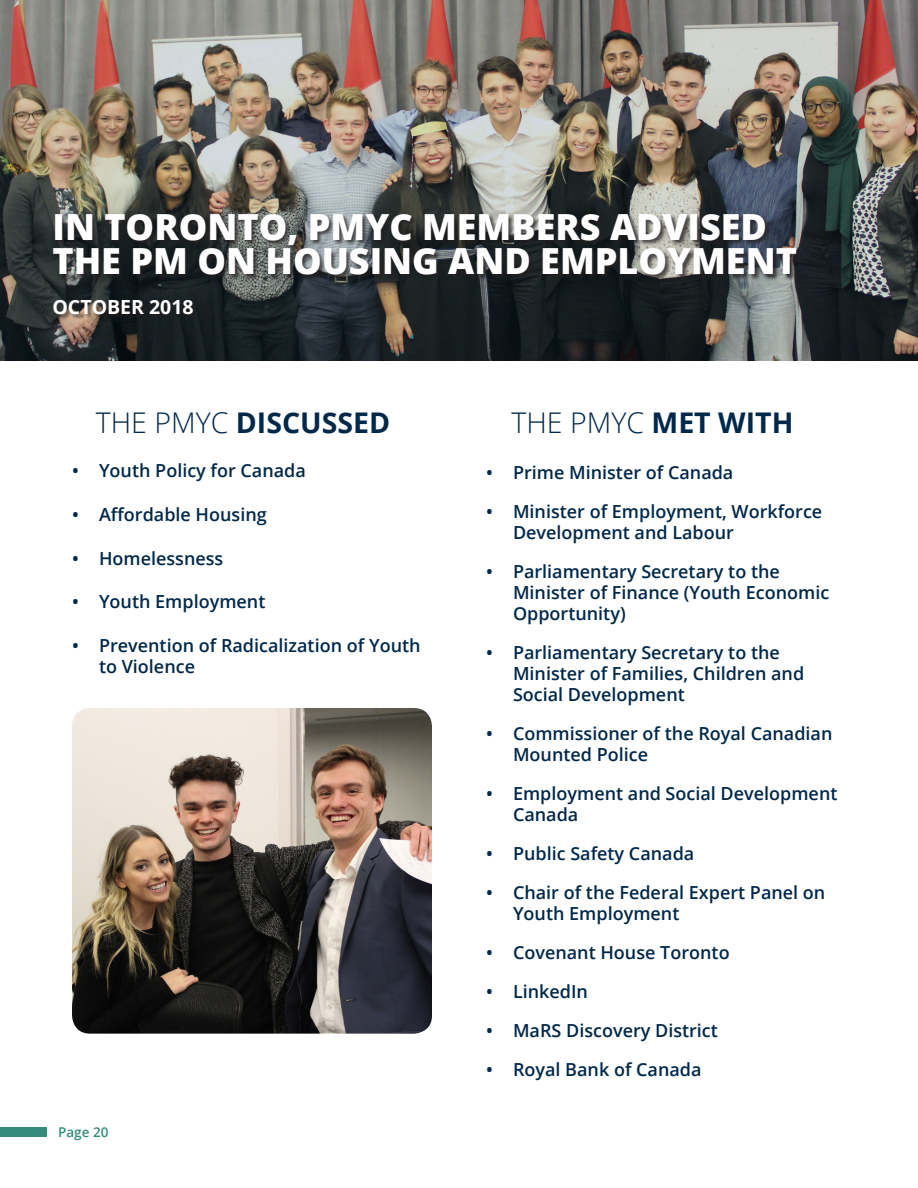
<style>
.page{position:relative;width:918px;height:1188px;background:#fff}
.page>*{position:absolute;margin:0;border:0;box-sizing:border-box;transform-origin:0 0}
.t1{font:800 36px/34.5px "Open Sans";color:#fff}
.t2{font:700 28.5px "Open Sans";color:#00284a}
.t3{font:300 28.5px "Open Sans";color:#00284a}
.t4{font:700 19.5px "Open Sans";color:#fff}
.t5{font:600 18px/21px "Open Sans";color:#00284a}
.t6{font:600 13.5px "Open Sans";color:#368c7a}
.s1{font-weight:300}
.s2{font-weight:700}
</style>
<div class="page">
<div style="left:0;top:1127px;width:47px;height:10px;background:#368c7a"></div>
<img style="left:0;top:0;width:918px;height:361px">
<div style="left:53px;top:213px;width:749px;height:68px;background:#231f20;opacity:.75"></div>
<div style="left:53px;top:300px;width:146px;height:21px;background:#231f20;opacity:.75"></div>
<img style="left:72px;top:708px;width:360px;height:326px">
<h1 class="t1" style="left:52px;top:208px;width:746px">IN TORONTO, PMYC MEMBERS ADVISED<br>THE PM ON HOUSING AND EMPLOYMENT</h1>
<p class="t4" style="left:52px;top:293px;width:143px">OCTOBER 2018</p>
<h2 class="t2" style="left:96px;top:403px;width:296px"><span class="s1">THE PMYC</span> DISCUSSED</h2>
<h2 class="t3" style="left:512px;top:403px;width:284px">THE PMYC <span class="s2">MET WITH</span></h2>
<p class="t5" style="left:72px;top:460px;width:235px">• Youth Policy for Canada</p>
<p class="t5" style="left:72px;top:504px;width:196px">• Affordable Housing</p>
<p class="t5" style="left:72px;top:547px;width:153px">• Homelessness</p>
<p class="t5" style="left:72px;top:591px;width:195px">• Youth Employment</p>
<p class="t5" style="left:99px;top:634px;width:323px;text-indent:-27px">• Prevention of Radicalization of Youth to Violence</p>
<p class="t5" style="left:486px;top:462px;width:249px">• Prime Minister of Canada</p>
<p class="t5" style="left:513px;top:501px;width:311px;text-indent:-27px">• Minister of Employment, Workforce<br>Development and Labour</p>
<p class="t5" style="left:513px;top:561px;width:318px;text-indent:-27px">• Parliamentary Secretary to the<br>Minister of Finance (Youth Economic<br>Opportunity)</p>
<p class="t5" style="left:513px;top:642px;width:293px;text-indent:-27px">• Parliamentary Secretary to the<br>Minister of Families, Children and<br>Social Development</p>
<p class="t5" style="left:513px;top:723px;width:321px;text-indent:-27px">• Commissioner of the Royal Canadian<br>Mounted Police</p>
<p class="t5" style="left:513px;top:783px;width:326px;text-indent:-27px">• Employment and Social Development<br>Canada</p>
<p class="t5" style="left:486px;top:843px;width:210px">• Public Safety Canada</p>
<p class="t5" style="left:513px;top:882px;width:314px;text-indent:-27px">• Chair of the Federal Expert Panel on<br>Youth Employment</p>
<p class="t5" style="left:486px;top:942px;width:245px">• Covenant House Toronto</p>
<p class="t5" style="left:486px;top:981px;width:104px">• LinkedIn</p>
<p class="t5" style="left:486px;top:1020px;width:233px">• MaRS Discovery District</p>
<p class="t5" style="left:486px;top:1059px;width:217px">• Royal Bank of Canada</p>
<p class="t6" style="left:58px;top:1122px;width:52px">Page 20</p>
</div>
